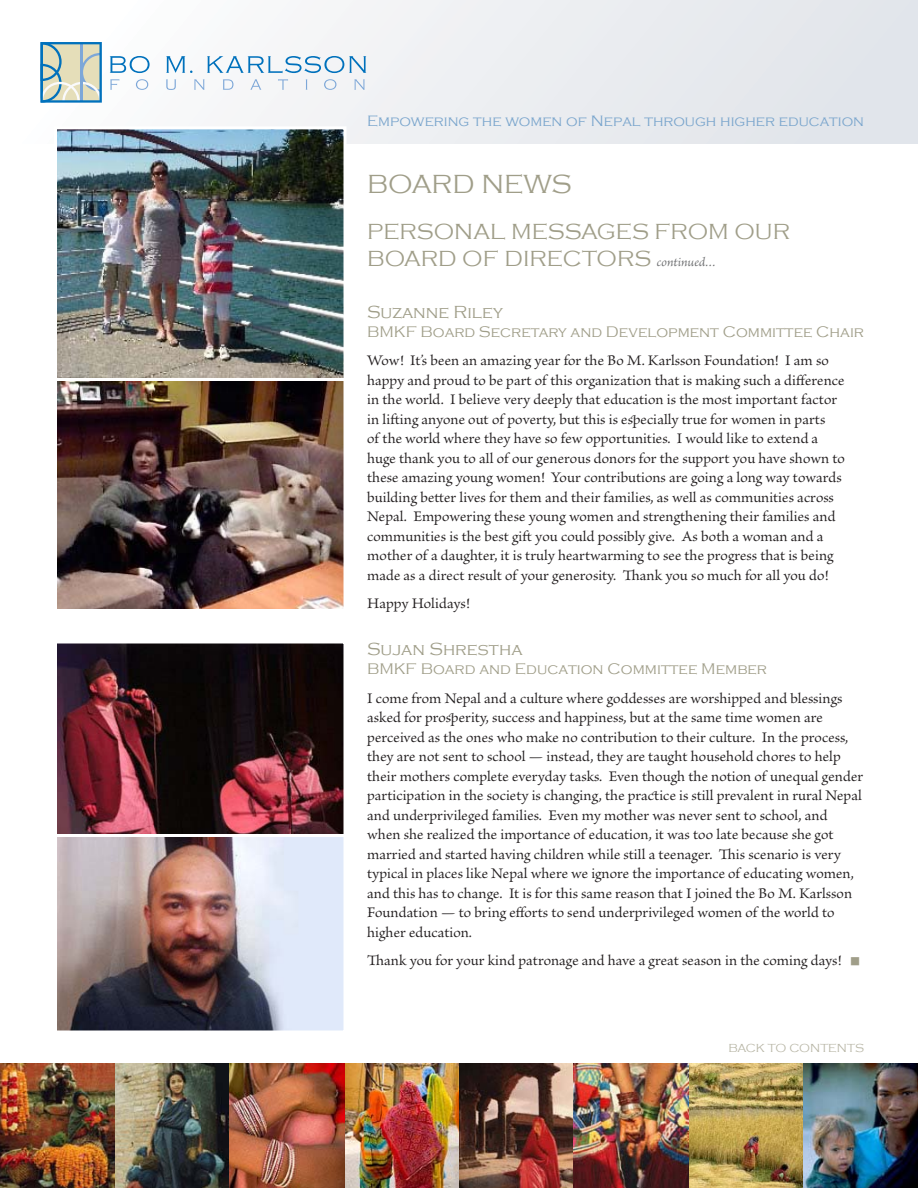
<style>
.page{position:relative;width:918px;height:1188px;background:#fff}
.page>*{position:absolute;margin:0;border:0;box-sizing:border-box;transform-origin:0 0}
.t1{font:300 27px "Copperplate Gothic";color:#a09e89}
.t2{font:300 22.5px/27px "Copperplate Gothic";color:#a09e89}
.t3{font:300 18px "Copperplate Gothic";color:#a09e89}
.t4{font:300 15.75px "Copperplate Gothic";color:#a09e89}
.t5{font:15.45px/19.5px "Brioso Pro";color:#231f20}
.t6{font:300 15.45px "Copperplate Gothic";color:#7ba6cd}
.t7{font:300 12px "Copperplate Gothic";color:#b8b6a6}
.s1{font-family:"Brioso Pro";font-weight:400;font-style:italic;font-size:13.5px;color:#6d6e70}
</style>
<div class="page">
<svg style="left:109px;top:0;width:809px;height:144px"></svg>
<svg style="left:110px;top:56px;width:40px;height:17px"></svg>
<svg style="left:166px;top:56px;width:27px;height:17px"></svg>
<svg style="left:207px;top:56px;width:159px;height:17px"></svg>
<svg style="left:110px;top:79px;width:9px;height:11px"></svg>
<svg style="left:136px;top:79px;width:12px;height:11px"></svg>
<svg style="left:166px;top:79px;width:10px;height:11px"></svg>
<svg style="left:194px;top:79px;width:11px;height:11px"></svg>
<svg style="left:223px;top:79px;width:10px;height:11px"></svg>
<svg style="left:250px;top:79px;width:11px;height:11px"></svg>
<svg style="left:278px;top:79px;width:10px;height:11px"></svg>
<svg style="left:306px;top:79px;width:2px;height:11px"></svg>
<svg style="left:324px;top:79px;width:12px;height:11px"></svg>
<svg style="left:354px;top:79px;width:11px;height:11px"></svg>
<svg style="left:40px;top:42px;width:62px;height:61px"></svg>
<img style="left:0;top:1063px;width:918px;height:125px">
<img style="left:58px;top:130px;width:284px;height:478px">
<div style="left:54px;top:126px;width:292px;height:255px;border:3px solid #fff"></div>
<div style="left:54px;top:378px;width:292px;height:234px;border:3px solid #fff"></div>
<img style="left:58px;top:645px;width:284px;height:385px">
<div style="left:54px;top:641px;width:292px;height:196px;border:3px solid #fff"></div>
<div style="left:54px;top:834px;width:292px;height:200px;border:3px solid #fff"></div>
<p class="t6" style="left:367px;top:113px;width:498px">Empowering the women of Nepal through higher education</p>
<h1 class="t1" style="left:367px;top:169px;width:206px">BOARD NEWS</h1>
<h2 class="t2" style="left:367px;top:218px;width:424px">PERSONAL MESSAGES FROM OUR<br>BOARD OF DIRECTORS <span class="s1">continued…</span></h2>
<p class="t3" style="left:367px;top:302px;width:137px">Suzanne Riley</p>
<p class="t4" style="left:367px;top:323px;width:498px">BMKF Board Secretary and Development Committee Chair</p>
<p class="t5" style="left:367px;top:352px;width:479px">Wow! It’s been an amazing year for the Bo M. Karlsson Foundation! I am so happy and proud to be part of this organization that is making such a difference in the world. I believe very deeply that education is the most important factor in lifting anyone out of poverty, but this is especially true for women in parts<br>of the world where they have so few opportunities. I would like to extend a huge thank you to all of our generous donors for the support you have shown to these amazing young women! Your contributions are going a long way towards building better lives for them and their families, as well as communities across Nepal. Empowering these young women and strengthening their families and communities is the best gift you could possibly give. As both a woman and a mother of a daughter, it is truly heartwarming to see the progress that is being made as a direct result of your generosity. Thank you so much for all you do!</p>
<p class="t5" style="left:367px;top:595px;width:104px">Happy Holidays!</p>
<p class="t3" style="left:367px;top:640px;width:157px">Sujan Shrestha</p>
<p class="t4" style="left:367px;top:660px;width:401px">BMKF Board and Education Committee Member</p>
<p class="t5" style="left:367px;top:689px;width:498px">I come from Nepal and a culture where goddesses are worshipped and blessings asked for prosperity, success and happiness, but at the same time women are perceived as the ones who make no contribution to their culture. In the process, they are not sent to school — instead, they are taught household chores to help their mothers complete everyday tasks. Even though the notion of unequal gender participation in the society is changing, the practice is still prevalent in rural Nepal and underprivileged families. Even my mother was never sent to school, and when she realized the importance of education, it was too late because she got married and started having children while still a teenager. This scenario is very typical in places like Nepal where we ignore the importance of educating women, and this has to change. It is for this same reason that I joined the Bo M. Karlsson Foundation — to bring efforts to send underprivileged women of the world to higher education.</p>
<p class="t5" style="left:367px;top:952px;width:476px">Thank you for your kind patronage and have a great season in the coming days!</p>
<p class="t7" style="left:728px;top:1041px;width:137px">BACK TO CONTENTS</p>
</div>
